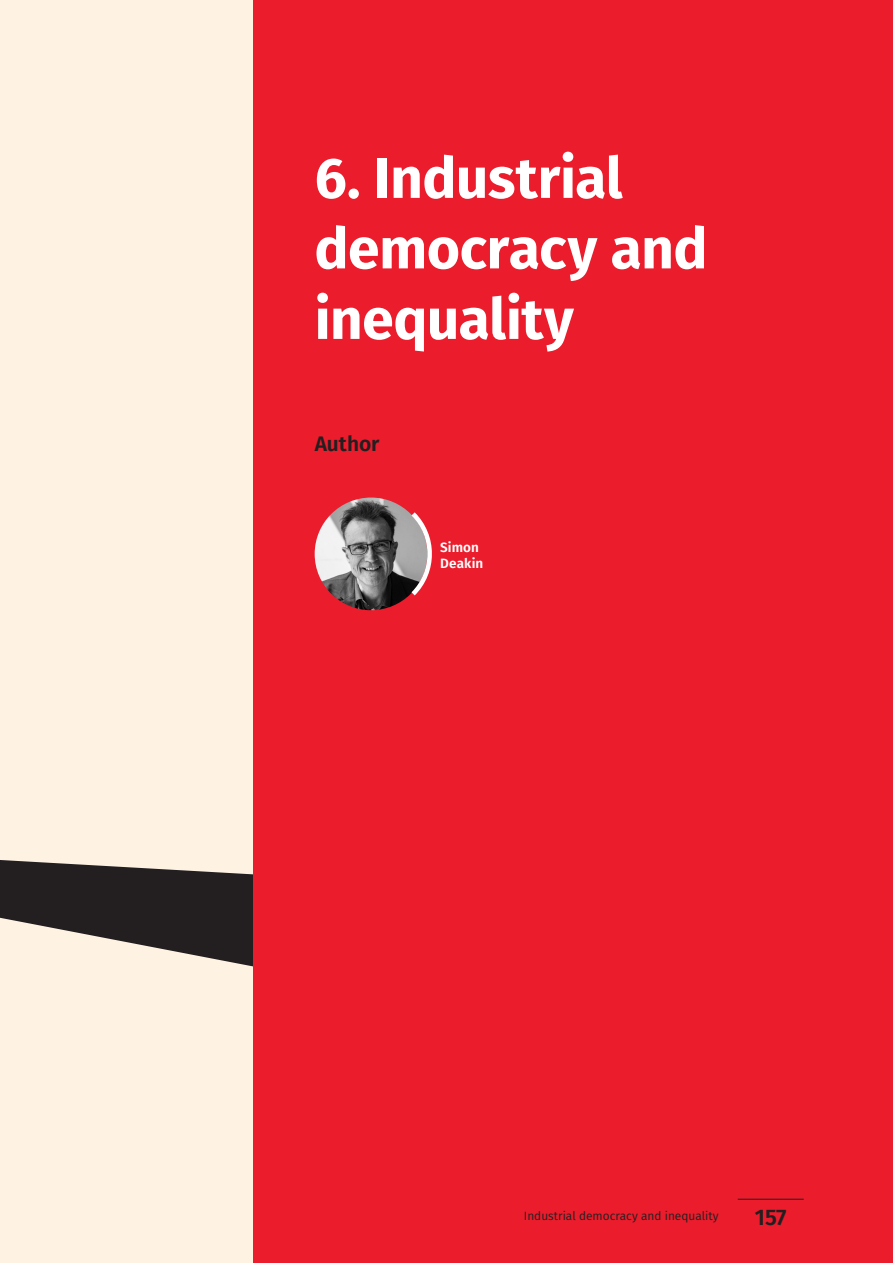
<style>
.page{position:relative;width:893px;height:1263px;background:#fff}
.page>*{position:absolute;margin:0;border:0;box-sizing:border-box;transform-origin:0 0}
.Chapter{font:700 57px/70.5px "Fira Sans";letter-spacing:-.005em;color:#fff}
.t1{font:600 22.5px "Fira Sans";color:#231f20}
.T2__niveau2{font:600 21px "Fira Sans";color:#231f20}
.Author{font:600 13.5px/16.2px "Fira Sans";letter-spacing:.01em;color:#fff}
.t2{font:12px "Fira Sans";color:#231f20}
</style>
<div class="page">
<div style="left:0;top:0;width:253px;height:1263px;background:#fef2e3"></div>
<svg style="left:0;top:860px;width:253px;height:107px"></svg>
<div style="left:253px;top:0;width:640px;height:1263px;background:#eb1c2c"></div>
<img style="left:315px;top:497px;width:112px;height:113px;border-radius:56px">
<svg style="left:407px;top:510px;width:25px;height:87px"></svg>
<hr style="left:738px;top:1199px;width:66px;height:1px;background:#231f20">
<p class="Chapter" style="left:315px;top:139px;width:394px">6. Industrial democracy and inequality</p>
<p class="T2__niveau2" style="left:315px;top:426px;width:66px">Author</p>
<p class="Author" style="left:440px;top:538px;width:45px">Simon<br>Deakin</p>
<p class="t2" style="left:524px;top:1206px;width:196px">Industrial democracy and inequality</p>
<p class="t1" style="left:755px;top:1198px;width:33px">157</p>
</div>
